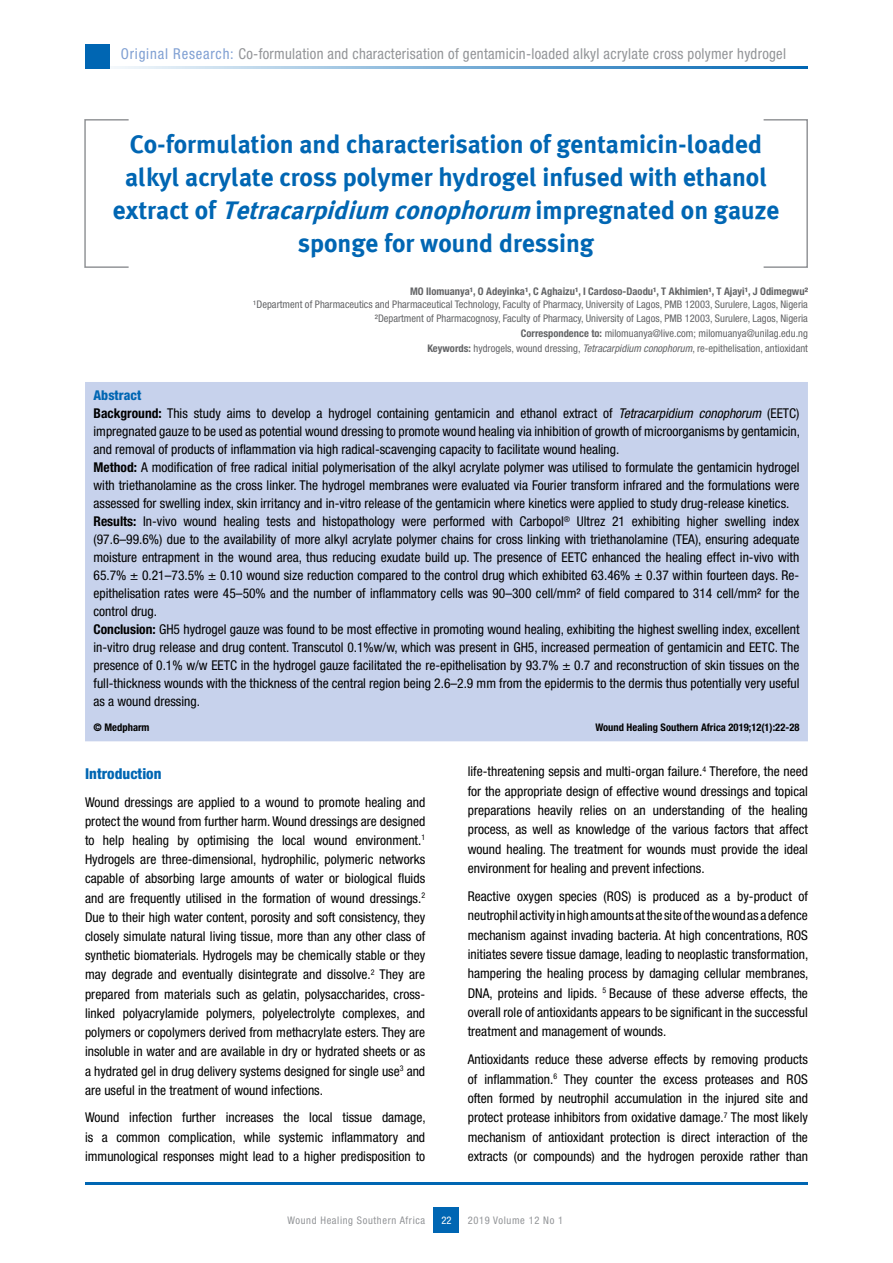
<style>
.page{position:relative;width:893px;height:1263px;background:#fff}
.page>*{position:absolute;margin:0;border:0;box-sizing:border-box;transform-origin:0 0}
.t1{font:700 25.5px/33px "Meta Plus";color:#0066b3;text-align:center}
.t2{font:condensed 15px "Helvetica Neue LT Std";letter-spacing:.02em;color:#939598}
.t3{font:800 condensed 15px "Helvetica Neue LT Std";color:#0066b3}
.t4{font:condensed 13.5px/19.2px "Helvetica Neue LT Std";color:#000;text-align:justify}
.t5{font:condensed 10.5px/14.9px "Helvetica Neue LT Std";color:#636466;text-align:right}
.t6{font:700 condensed 10.5px "Helvetica Neue LT Std";color:#636466}
.t7{font:700 condensed 10.5px "Helvetica Neue LT Std";color:#000}
.t8{font:condensed 10.5px "Helvetica Neue LT Std";letter-spacing:.06em;color:#939598}
.t9{font:condensed 10.5px "Helvetica Neue LT Std";color:#fff}
.s1{color:#80a0d3}
.s2{font-style:italic}
.s3{font-weight:700}
.s4{font-weight:800;color:#0066b3}
</style>
<div class="page">
<div style="left:434px;top:1208px;width:25px;height:25px;background:#0066b3"></div>
<hr style="left:85px;top:1182px;width:723px;height:2px;background:#0066b3">
<hr style="left:85px;top:66px;width:723px;height:2px;background:#0066b3">
<div style="left:763px;top:119px;width:45px;height:149px;border:2px solid #939598"></div>
<div style="left:84px;top:119px;width:45px;height:149px;border:2px solid #939598"></div>
<div style="left:85px;top:44px;width:24px;height:24px;background:#0066b3"></div>
<div style="left:85px;top:382px;width:723px;height:359px;background:#c7d2ec"></div>
<p class="t2" style="left:121px;top:45px;width:667px"><span class="s1">Original Research:</span> Co-formulation and characterisation of gentamicin-loaded alkyl acrylate cross polymer hydrogel</p>
<h1 class="t1" style="left:113px;top:128px;width:668px">Co-formulation and characterisation of gentamicin-loaded alkyl acrylate cross polymer hydrogel infused with ethanol extract of <span class="s2">Tetracarpidium conophorum</span> impregnated on gauze sponge for wound dressing</h1>
<p class="t6" style="left:410px;top:285px;width:399px">MO Ilomuanya¹, O Adeyinka¹, C Aghaizu¹, I Cardoso-Daodu¹, T Akhimien¹, T Ajayi¹, J Odimegwu²</p>
<p class="t5" style="left:253px;top:296px;width:556px">¹Department of Pharmaceutics and Pharmaceutical Technology, Faculty of Pharmacy, University of Lagos, PMB 12003, Surulere, Lagos, Nigeria ²Department of Pharmacognosy, Faculty of Pharmacy, University of Lagos, PMB 12003, Surulere, Lagos, Nigeria<br><span class="s3">Correspondence to:</span> milomuanya@live.com; milomuanya@unilag.edu.ng<br><span class="s3">Keywords:</span> hydrogels, wound dressing, <span class="s2">Tetracarpidium conophorum</span>, re-epithelisation, antioxidant</p>
<p class="t4" style="left:94px;top:386px;width:708px;line-height:18px;text-align:left"><span class="s4">Abstract<br></span><span class="s3">Background:</span> This study aims to develop a hydrogel containing gentamicin and ethanol extract of <span class="s2">Tetracarpidium conophorum</span> (EETC) impregnated gauze to be used as potential wound dressing to promote wound healing via inhibition of growth of microorganisms by gentamicin, and removal of products of inflammation via high radical-scavenging capacity to facilitate wound healing.<br><span class="s3">Method:</span> A modification of free radical initial polymerisation of the alkyl acrylate polymer was utilised to formulate the gentamicin hydrogel with triethanolamine as the cross linker. The hydrogel membranes were evaluated via Fourier transform infrared and the formulations were assessed for swelling index, skin irritancy and in-vitro release of the gentamicin where kinetics were applied to study drug-release kinetics.<br><span class="s3">Results:</span> In-vivo wound healing tests and histopathology were performed with Carbopol<sup>®</sup> Ultrez 21 exhibiting higher swelling index (97.6–99.6%) due to the availability of more alkyl acrylate polymer chains for cross linking with triethanolamine (TEA), ensuring adequate moisture entrapment in the wound area, thus reducing exudate build up. The presence of EETC enhanced the healing effect in-vivo with 65.7% ± 0.21–73.5% ± 0.10 wound size reduction compared to the control drug which exhibited 63.46% ± 0.37 within fourteen days. Re&shy;epithelisation rates were 45–50% and the number of inflammatory cells was 90–300 cell/mm² of field compared to 314 cell/mm² for the control drug.<br><span class="s3">Conclusion:</span> GH5 hydrogel gauze was found to be most effective in promoting wound healing, exhibiting the highest swelling index, excellent in-vitro drug release and drug content. Transcutol 0.1%w/w, which was present in GH5, increased permeation of gentamicin and EETC. The presence of 0.1% w/w EETC in the hydrogel gauze facilitated the re-epithelisation by 93.7% ± 0.7 and reconstruction of skin tissues on the full-thickness wounds with the thickness of the central region being 2.6–2.9 mm from the epidermis to the dermis thus potentially very useful as a wound dressing.</p>
<p class="t7" style="left:94px;top:721px;width:57px">© Medpharm</p>
<p class="t7" style="left:595px;top:721px;width:206px">Wound Healing Southern Africa 2019;12(1):22-28</p>
<p class="t3" style="left:85px;top:764px;width:78px">Introduction</p>
<p class="t4" style="left:85px;top:792px;width:342px">Wound dressings are applied to a wound to promote healing and protect the wound from further harm. Wound dressings are designed to help healing by optimising the local wound environment.<sup>1<br></sup>Hydrogels are three-dimensional, hydrophilic, polymeric networks capable of absorbing large amounts of water or biological fluids and are frequently utilised in the formation of wound dressings.<sup>2<br></sup>Due to their high water content, porosity and soft consistency, they closely simulate natural living tissue, more than any other class of synthetic biomaterials. Hydrogels may be chemically stable or they may degrade and eventually disintegrate and dissolve.<sup>2</sup> They are prepared from materials such as gelatin, polysaccharides, cross&shy;linked polyacrylamide polymers, polyelectrolyte complexes, and polymers or copolymers derived from methacrylate esters. They are insoluble in water and are available in dry or hydrated sheets or as a hydrated gel in drug delivery systems designed for single use<sup>3</sup> and are useful in the treatment of wound infections.</p>
<p class="t4" style="left:85px;top:1108px;width:342px">Wound infection further increases the local tissue damage, is a common complication, while systemic inflammatory and immunological responses might lead to a higher predisposition to</p>
<p class="t4" style="left:468px;top:762px;width:342px">life-threatening sepsis and multi-organ failure.<sup>4</sup> Therefore, the need for the appropriate design of effective wound dressings and topical preparations heavily relies on an understanding of the healing process, as well as knowledge of the various factors that affect wound healing. The treatment for wounds must provide the ideal environment for healing and prevent infections.</p>
<p class="t4" style="left:468px;top:886px;width:342px">Reactive oxygen species (ROS) is produced as a by-product of neutrophil activity in high amounts at the site of the wound as a defence mechanism against invading bacteria. At high concentrations, ROS initiates severe tissue damage, leading to neoplastic transformation, hampering the healing process by damaging cellular membranes, DNA, proteins and lipids. <sup>5</sup> Because of these adverse effects, the overall role of antioxidants appears to be significant in the successful treatment and management of wounds.</p>
<p class="t4" style="left:468px;top:1050px;width:342px">Antioxidants reduce these adverse effects by removing products of inflammation.<sup>6</sup> They counter the excess proteases and ROS often formed by neutrophil accumulation in the injured site and protect protease inhibitors from oxidative damage.<sup>7</sup> The most likely mechanism of antioxidant protection is direct interaction of the extracts (or compounds) and the hydrogen peroxide rather than</p>
<p class="t8" style="left:287px;top:1214px;width:139px">Wound Healing Southern Africa</p>
<p class="t8" style="left:468px;top:1214px;width:97px">2019 Volume 12 No 1</p>
<p class="t9" style="left:441px;top:1214px;width:12px">22</p>
</div>
